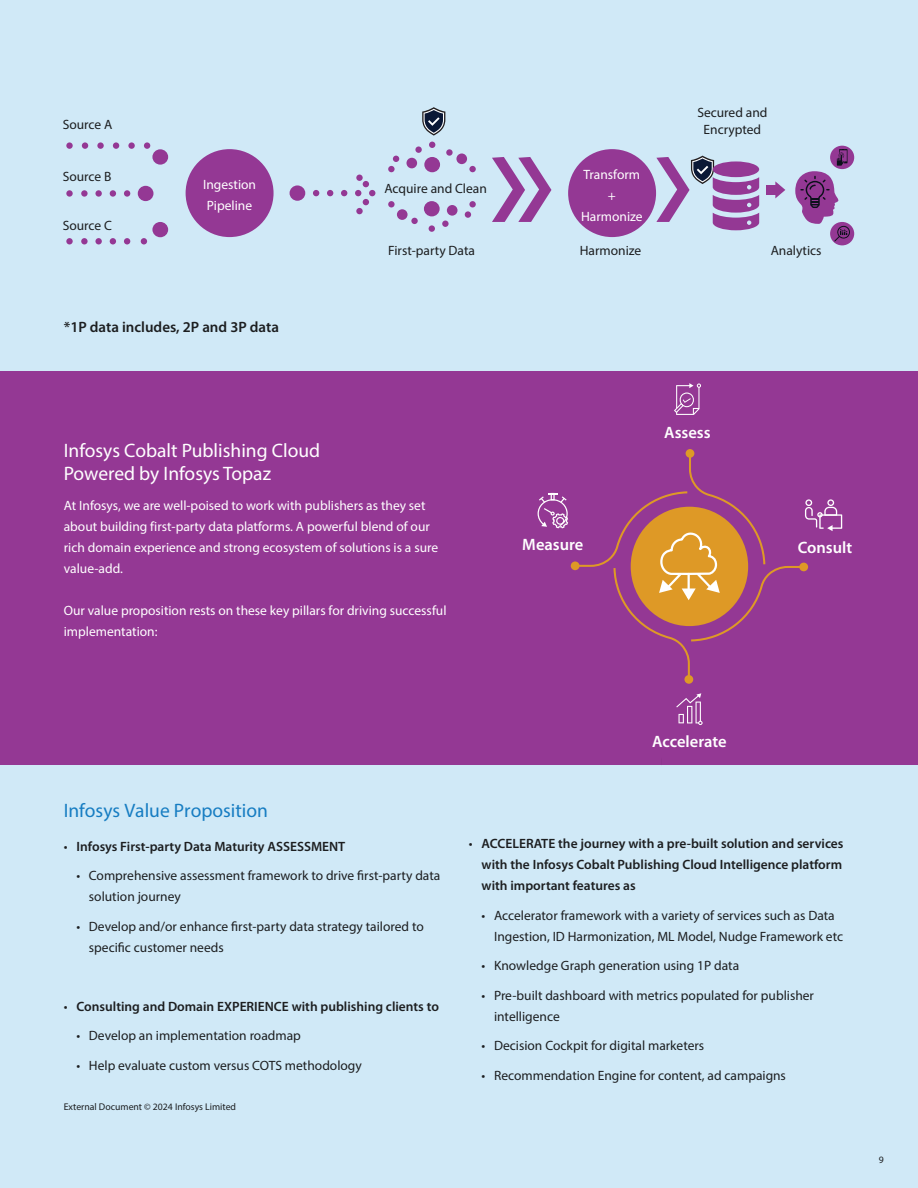
<style>
.page{position:relative;width:918px;height:1188px;background:#d0e9f7}
.page>*{position:absolute;margin:0;border:0;box-sizing:border-box;transform-origin:0 0}
.t1{font:19.5px/23.4px "Myriad Pro";color:#fff}
.t2{font:19.5px "Myriad Pro";color:#177dc2}
.t3{font:600 16.5px "Myriad Pro";color:#fff}
.t4{font:600 15px "Myriad Pro";color:#1c1e20}
.t5{font:13.5px/21px "Myriad Pro";color:#1c1e20}
.t6{font:13.5px/21px "Myriad Pro";color:#fff}
.t7{font:600 13.5px/21px "Myriad Pro";color:#1c1e20;text-align:justify}
.t8{font:9.75px "Myriad Pro";color:#1c1e20}
.s1{font-weight:400}
</style>
<div class="page">
<div style="left:0;top:371px;width:918px;height:394px;background:#943894"></div>
<div style="left:186px;top:149px;width:88px;height:88px;background:#943894;border-radius:50%"></div>
<div style="left:568px;top:149px;width:88px;height:88px;background:#943894;border-radius:50%"></div>
<svg style="left:66px;top:142px;width:7px;height:7px"></svg>
<div style="left:82px;top:142px;width:6px;height:7px;background:#943894;border-radius:50%"></div>
<div style="left:97px;top:142px;width:7px;height:7px;background:#943894;border-radius:50%"></div>
<div style="left:113px;top:142px;width:6px;height:7px;background:#943894;border-radius:50%"></div>
<div style="left:128px;top:142px;width:7px;height:7px;background:#943894;border-radius:50%"></div>
<div style="left:144px;top:142px;width:6px;height:7px;background:#943894;border-radius:50%"></div>
<svg style="left:313px;top:190px;width:6px;height:6px"></svg>
<svg style="left:327px;top:190px;width:6px;height:6px"></svg>
<div style="left:388px;top:166px;width:7px;height:6px;background:#943894;border-radius:50%"></div>
<div style="left:469px;top:201px;width:7px;height:6px;background:#943894;border-radius:50%"></div>
<svg style="left:393px;top:156px;width:6px;height:6px"></svg>
<div style="left:465px;top:211px;width:6px;height:7px;background:#943894;border-radius:50%"></div>
<div style="left:469px;top:166px;width:7px;height:6px;background:#943894;border-radius:50%"></div>
<div style="left:388px;top:201px;width:7px;height:6px;background:#943894;border-radius:50%"></div>
<div style="left:415px;top:146px;width:7px;height:7px;background:#943894;border-radius:50%"></div>
<div style="left:442px;top:221px;width:7px;height:6px;background:#943894;border-radius:50%"></div>
<svg style="left:429px;top:142px;width:6px;height:6px"></svg>
<div style="left:429px;top:225px;width:6px;height:7px;background:#943894;border-radius:50%"></div>
<svg style="left:446px;top:149px;width:7px;height:7px"></svg>
<div style="left:411px;top:218px;width:7px;height:6px;background:#943894;border-radius:50%"></div>
<div style="left:456px;top:153px;width:11px;height:11px;background:#943894;border-radius:50%"></div>
<div style="left:397px;top:209px;width:11px;height:11px;background:#943894;border-radius:50%"></div>
<div style="left:406px;top:158px;width:11px;height:10px;background:#943894;border-radius:50%"></div>
<div style="left:447px;top:205px;width:11px;height:11px;background:#943894;border-radius:50%"></div>
<svg style="left:341px;top:190px;width:6px;height:6px"></svg>
<svg style="left:355px;top:181px;width:20px;height:24px"></svg>
<div style="left:356px;top:208px;width:7px;height:6px;background:#943894;border-radius:50%"></div>
<div style="left:356px;top:175px;width:7px;height:6px;background:#943894;border-radius:50%"></div>
<div style="left:124px;top:190px;width:6px;height:7px;background:#943894;border-radius:50%"></div>
<svg style="left:124px;top:238px;width:6px;height:6px"></svg>
<svg style="left:141px;top:238px;width:6px;height:6px"></svg>
<div style="left:110px;top:190px;width:6px;height:7px;background:#943894;border-radius:50%"></div>
<svg style="left:110px;top:238px;width:6px;height:6px"></svg>
<div style="left:95px;top:190px;width:7px;height:7px;background:#943894;border-radius:50%"></div>
<div style="left:95px;top:238px;width:7px;height:6px;background:#943894;border-radius:50%"></div>
<svg style="left:81px;top:190px;width:7px;height:7px"></svg>
<div style="left:81px;top:238px;width:7px;height:6px;background:#943894;border-radius:50%"></div>
<svg style="left:66px;top:190px;width:7px;height:7px"></svg>
<div style="left:66px;top:238px;width:7px;height:6px;background:#943894;border-radius:50%"></div>
<div style="left:152px;top:149px;width:16px;height:16px;background:#943894;border-radius:50%"></div>
<div style="left:138px;top:186px;width:15px;height:15px;background:#943894;border-radius:50%"></div>
<div style="left:152px;top:222px;width:16px;height:15px;background:#943894;border-radius:50%"></div>
<div style="left:290px;top:185px;width:15px;height:16px;background:#943894;border-radius:50%"></div>
<div style="left:424px;top:157px;width:16px;height:15px;background:#943894;border-radius:50%"></div>
<div style="left:830px;top:146px;width:24px;height:23px;background:#943894;border-radius:50%"></div>
<div style="left:830px;top:222px;width:24px;height:23px;background:#943894;border-radius:50%"></div>
<div style="left:424px;top:201px;width:16px;height:15px;background:#943894;border-radius:50%"></div>
<svg style="left:492px;top:157px;width:59px;height:65px;background:#b69ecd"></svg>
<svg style="left:422px;top:107px;width:23px;height:29px"></svg>
<svg style="left:656px;top:156px;width:103px;height:74px;background:#ae97c5"></svg>
<div style="left:766px;top:185px;width:9px;height:10px;background:#943894"></div>
<svg style="left:775px;top:181px;width:10px;height:17px"></svg>
<svg style="left:795px;top:149px;width:55px;height:92px;background:#ab94c1"></svg>
<svg style="left:674px;top:383px;width:27px;height:32px"></svg>
<svg style="left:676px;top:693px;width:27px;height:32px"></svg>
<svg style="left:538px;top:449px;width:304px;height:235px"></svg>
<p class="t5" style="left:63px;top:114px;width:51px">Source A</p>
<p class="t5" style="left:63px;top:166px;width:50px">Source B</p>
<p class="t5" style="left:63px;top:215px;width:51px">Source C</p>
<p class="t6" style="left:203px;top:174px;width:55px">Ingestion<br>Pipeline</p>
<p class="t6" style="left:581px;top:163px;width:63px;text-align:center">Transform +<br>Harmonize</p>
<p class="t5" style="left:385px;top:178px;width:104px">Acquire and Clean</p>
<p class="t5" style="left:697px;top:104px;width:72px;line-height:16.5px;text-align:center">Secured and<br>Encrypted</p>
<p class="t5" style="left:388px;top:239px;width:88px">First-party Data</p>
<p class="t5" style="left:580px;top:239px;width:63px">Harmonize</p>
<p class="t5" style="left:771px;top:239px;width:52px">Analytics</p>
<p class="t4" style="left:64px;top:317px;width:217px">*1P data includes, 2P and 3P data</p>
<h1 class="t1" style="left:64px;top:438px;width:258px">Infosys Cobalt Publishing Cloud<br>Powered by Infosys Topaz</h1>
<p class="t6" style="left:64px;top:494px;width:376px">At Infosys, we are well-poised to work with publishers as they set about building first-party data platforms. A powerful blend of our rich domain experience and strong ecosystem of solutions is a sure value-add.</p>
<p class="t6" style="left:64px;top:599px;width:384px">Our value proposition rests on these key pillars for driving successful implementation:</p>
<p class="t3" style="left:664px;top:421px;width:48px">Assess</p>
<p class="t3" style="left:522px;top:534px;width:63px">Measure</p>
<p class="t3" style="left:798px;top:536px;width:56px">Consult</p>
<h1 class="t2" style="left:64px;top:798px;width:206px">Infosys Value Proposition</h1>
<p class="t7" style="left:64px;top:835px;width:283px"><span class="s1">•</span> Infosys First-party Data Maturity ASSESSMENT</p>
<p class="t5" style="left:89px;top:865px;width:353px;text-indent:-12px">• Comprehensive assessment framework to drive first-party data solution journey</p>
<p class="t5" style="left:89px;top:916px;width:336px;text-indent:-12px">• Develop and/or enhance first-party data strategy tailored to specific customer needs</p>
<p class="t7" style="left:64px;top:995px;width:377px"><span class="s1">•</span> Consulting and Domain EXPERIENCE with publishing clients to</p>
<p class="t5" style="left:77px;top:1025px;width:226px">• Develop an implementation roadmap</p>
<p class="t5" style="left:77px;top:1055px;width:287px">• Help evaluate custom versus COTS methodology</p>
<p class="t8" style="left:64px;top:1101px;width:174px">External Document © 2024 Infosys Limited</p>
<p class="t3" style="left:652px;top:731px;width:76px">Accelerate</p>
<p class="t7" style="left:482px;top:833px;width:363px;text-indent:-13px"><span class="s1">•</span> ACCELERATE the journey with a pre-built solution and services with the Infosys Cobalt Publishing Cloud Intelligence platform with important features as</p>
<p class="t5" style="left:494px;top:905px;width:351px;text-indent:-12px">• Accelerator framework with a variety of services such as Data<br>Ingestion, ID Harmonization, ML Model, Nudge Framework etc</p>
<p class="t5" style="left:482px;top:955px;width:259px">• Knowledge Graph generation using 1P data</p>
<p class="t5" style="left:494px;top:985px;width:322px;text-indent:-12px">• Pre-built dashboard with metrics populated for publisher intelligence</p>
<p class="t5" style="left:482px;top:1035px;width:224px">• Decision Cockpit for digital marketers</p>
<p class="t5" style="left:482px;top:1065px;width:306px">• Recommendation Engine for content, ad campaigns</p>
<p class="t8" style="left:879px;top:1154px;width:7px">9</p>
</div>
